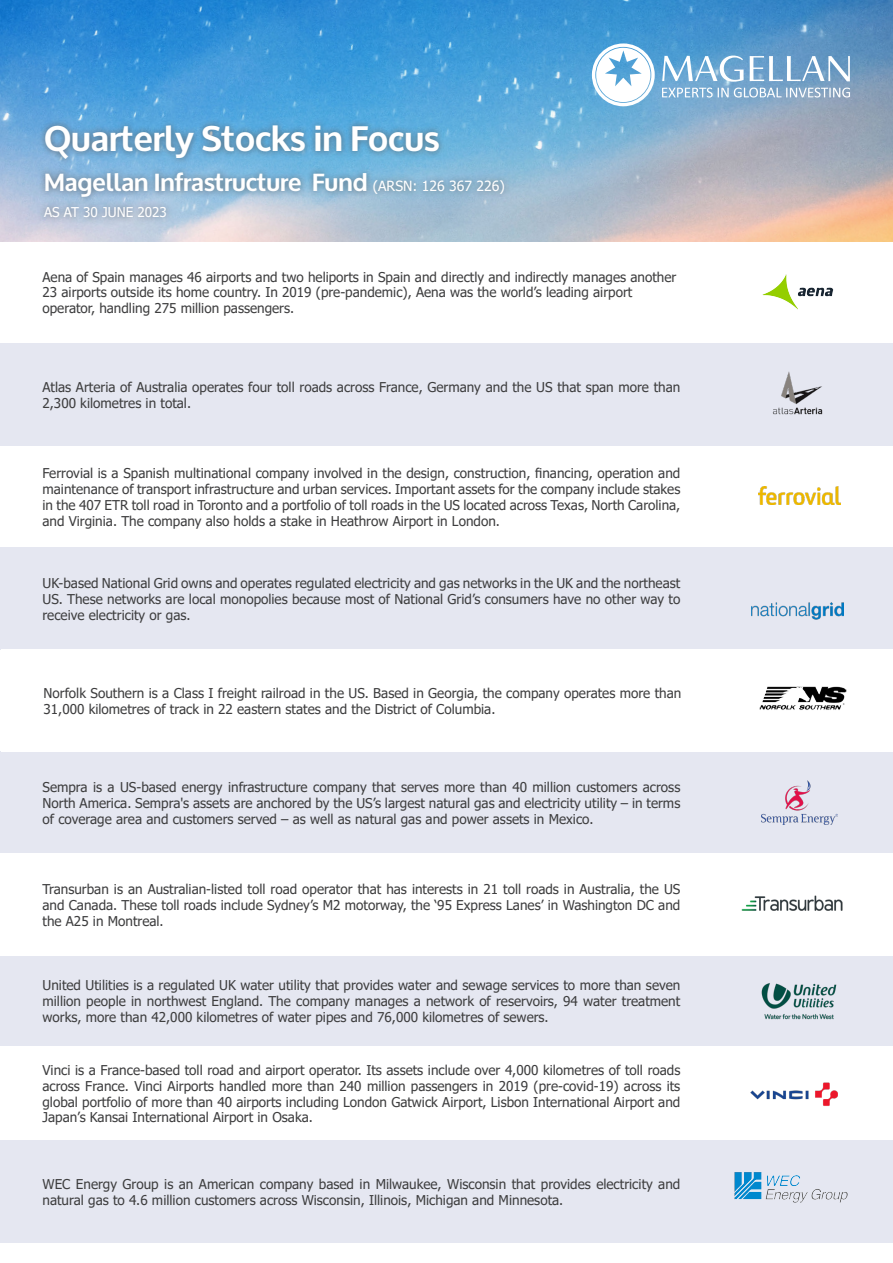
<style>
.page{position:relative;width:893px;height:1263px;background:#fff}
.page>*{position:absolute;margin:0;border:0;box-sizing:border-box;transform-origin:0 0}
.Date_and_ARSN{font:700 34.95px "Oxygen";color:#fff}
.Date_and_ARSN-2{font:700 24.45px "Oxygen";color:#fff}
.stock_body{font:13.5px/15.8px "Tahoma";color:#3e3e3f;text-align:justify}
.Date_and_ARSN-3{font:13.5px "Tahoma";color:#fff}
.s1{font-family:"Tahoma";font-weight:400;font-size:13.95px}
</style>
<div class="page">
<div style="left:0;top:752px;width:893px;height:102px;background:#e5e7f1"></div>
<div style="left:0;top:344px;width:893px;height:102px;background:#e5e7f1"></div>
<div style="left:0;top:548px;width:893px;height:102px;background:#e5e7f1"></div>
<img style="left:0;top:0;width:893px;height:242px">
<div style="left:1px;top:649px;width:892px;height:103px;background:#fff"></div>
<div style="left:0;top:956px;width:893px;height:90px;background:#e5e7f1"></div>
<div style="left:0;top:1141px;width:893px;height:102px;background:#e5e7f1"></div>
<img style="left:734px;top:1172px;width:113px;height:30px">
<svg style="left:662px;top:56px;width:82px;height:26px"></svg>
<svg style="left:750px;top:56px;width:100px;height:25px"></svg>
<svg style="left:662px;top:88px;width:188px;height:10px"></svg>
<svg style="left:592px;top:43px;width:63px;height:63px"></svg>
<div style="left:37px;top:118px;width:474px;height:106px;background:#57585a;opacity:.75"></div>
<img style="left:762px;top:274px;width:72px;height:36px">
<img style="left:772px;top:371px;width:51px;height:44px">
<img style="left:758px;top:486px;width:82px;height:18px">
<img style="left:752px;top:602px;width:91px;height:18px">
<img style="left:759px;top:686px;width:88px;height:24px">
<img style="left:762px;top:781px;width:76px;height:44px">
<img style="left:741px;top:895px;width:102px;height:16px">
<img style="left:761px;top:983px;width:76px;height:37px">
<img style="left:750px;top:1082px;width:88px;height:24px">
<p class="Date_and_ARSN" style="left:44px;top:117px;width:397px">Quarterly Stocks in Focus</p>
<p class="Date_and_ARSN-2" style="left:44px;top:167px;width:462px">Magellan Infrastructure Fund <span class="s1">(ARSN: 126 367 226)</span></p>
<p class="Date_and_ARSN-3" style="left:44px;top:203px;width:124px">AS AT 30 JUNE 2023</p>
<p class="stock_body" style="left:43px;top:269px;width:635px">Aena of Spain manages 46 airports and two heliports in Spain and directly and indirectly manages another</p>
<p class="stock_body" style="left:43px;top:285px;width:591px">23 airports outside its home country. In 2019 (pre-pandemic), Aena was the world’s leading airport</p>
<p class="stock_body" style="left:43px;top:301px;width:253px">operator, handling 275 million passengers.</p>
<p class="stock_body" style="left:43px;top:380px;width:639px">Atlas Arteria of Australia operates four toll roads across France, Germany and the US that span more than<br>2,300 kilometres in total.</p>
<p class="stock_body" style="left:43px;top:466px;width:639px">Ferrovial is a Spanish multinational company involved in the design, construction, financing, operation and maintenance of transport infrastructure and urban services. Important assets for the company include stakes in the 407 ETR toll road in Toronto and a portfolio of toll roads in the US located across Texas, North Carolina, and Virginia. The company also holds a stake in Heathrow Airport in London.</p>
<p class="stock_body" style="left:43px;top:576px;width:639px">UK-based National Grid owns and operates regulated electricity and gas networks in the UK and the northeast US. These networks are local monopolies because most of National Grid’s consumers have no other way to receive electricity or gas.</p>
<p class="stock_body" style="left:44px;top:686px;width:639px">Norfolk Southern is a Class I freight railroad in the US. Based in Georgia, the company operates more than<br>31,000 kilometres of track in 22 eastern states and the District of Columbia.</p>
<p class="stock_body" style="left:43px;top:780px;width:639px">Sempra is a US-based energy infrastructure company that serves more than 40 million customers across North America. Sempra's assets are anchored by the US’s largest natural gas and electricity utility – in terms of coverage area and customers served – as well as natural gas and power assets in Mexico.</p>
<p class="stock_body" style="left:43px;top:882px;width:639px">Transurban is an Australian-listed toll road operator that has interests in 21 toll roads in Australia, the US and Canada. These toll roads include Sydney’s M2 motorway, the ‘95 Express Lanes’ in Washington DC and the A25 in Montreal.</p>
<p class="stock_body" style="left:43px;top:978px;width:639px">United Utilities is a regulated UK water utility that provides water and sewage services to more than seven million people in northwest England. The company manages a network of reservoirs, 94 water treatment works, more than 42,000 kilometres of water pipes and 76,000 kilometres of sewers.</p>
<p class="stock_body" style="left:43px;top:1063px;width:639px">Vinci is a France-based toll road and airport operator. Its assets include over 4,000 kilometres of toll roads across France. Vinci Airports handled more than 240 million passengers in 2019 (pre-covid-19) across its global portfolio of more than 40 airports including London Gatwick Airport, Lisbon International Airport and Japan’s Kansai International Airport in Osaka.</p>
<p class="stock_body" style="left:43px;top:1177px;width:639px">WEC Energy Group is an American company based in Milwaukee, Wisconsin that provides electricity and natural gas to 4.6 million customers across Wisconsin, Illinois, Michigan and Minnesota.</p>
</div>
